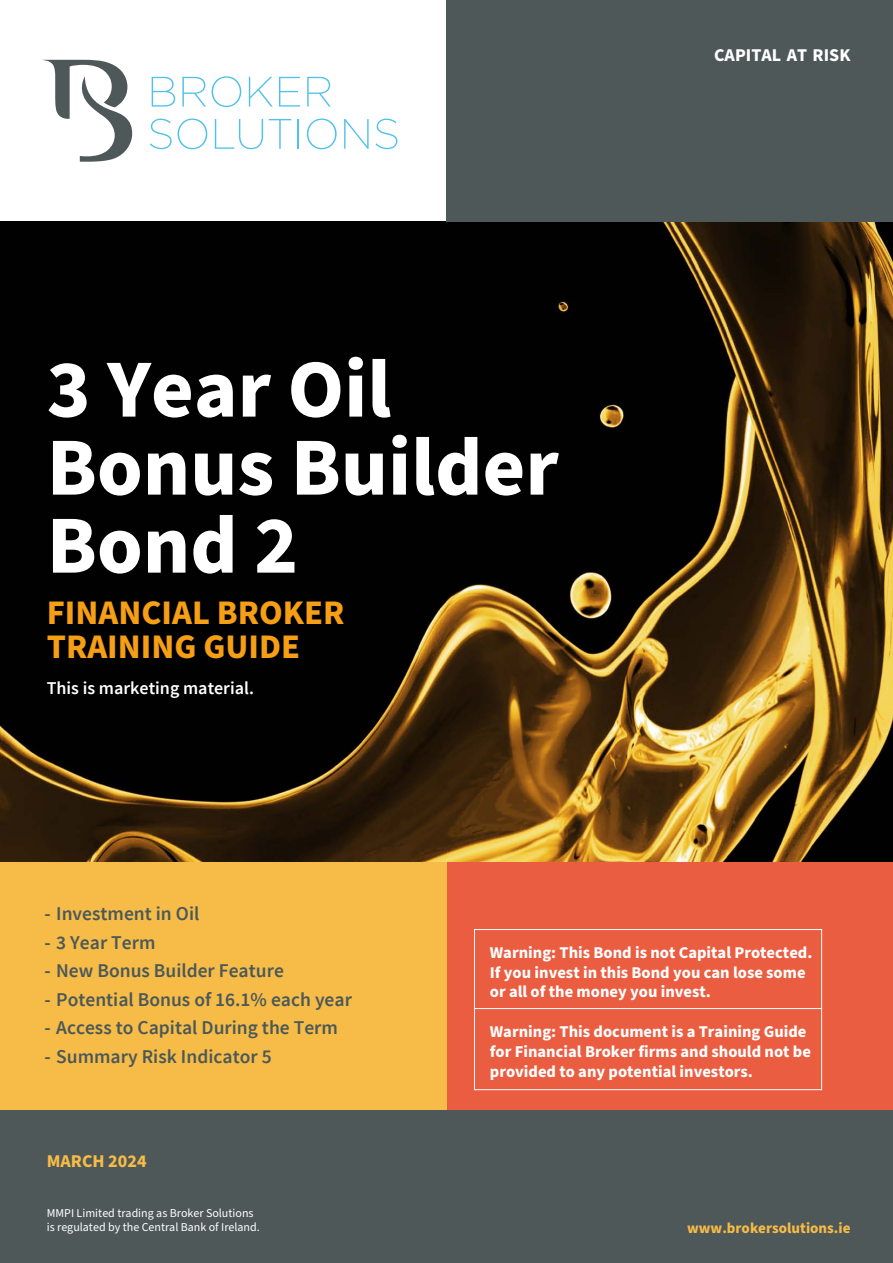
<style>
.page{position:relative;width:893px;height:1263px;background:#fff}
.page>*{position:absolute;margin:0;border:0;box-sizing:border-box;transform-origin:0 0}
.t1{font:700 82.5px/78px "Source Sans Pro";color:#fff}
.t2{font:700 34.5px "Source Sans Pro";color:#f69f14}
.t3{font:600 19.5px "Source Sans Pro";color:#4b5859}
.t4{font:600 18px "Source Sans Pro";color:#fff}
.t5{font:700 18px "Source Sans Pro";color:#fff}
.t6{font:700 18px "Source Sans Pro";color:#f6bc47}
.t7{font:700 16.5px/19.8px "Source Sans Pro";color:#fff}
.t8{font:700 15px "Source Sans Pro";color:#f6bc47}
.t9{font:12px "Source Sans Pro";color:#fff}
</style>
<div class="page">
<img style="left:0;top:221px;width:893px;height:641px">
<div style="left:446px;top:0;width:447px;height:221px;background:#4f5859"></div>
<div style="left:0;top:1110px;width:893px;height:153px;background:#4f5859"></div>
<svg style="left:43px;top:60px;width:89px;height:102px"></svg>
<svg style="left:152px;top:77px;width:23px;height:30px"></svg>
<svg style="left:182px;top:77px;width:24px;height:30px"></svg>
<svg style="left:212px;top:76px;width:29px;height:31px"></svg>
<svg style="left:249px;top:77px;width:24px;height:30px"></svg>
<svg style="left:279px;top:77px;width:21px;height:30px"></svg>
<svg style="left:307px;top:77px;width:24px;height:30px"></svg>
<svg style="left:150px;top:119px;width:22px;height:30px"></svg>
<svg style="left:178px;top:119px;width:29px;height:30px"></svg>
<svg style="left:215px;top:119px;width:48px;height:30px"></svg>
<svg style="left:269px;top:119px;width:22px;height:30px"></svg>
<hr style="left:298px;top:119px;width:1px;height:30px;background:#4fc1ea">
<svg style="left:307px;top:119px;width:30px;height:30px"></svg>
<svg style="left:344px;top:119px;width:25px;height:30px"></svg>
<svg style="left:375px;top:119px;width:22px;height:30px"></svg>
<div style="left:0;top:862px;width:893px;height:248px;background:#eb5d40"></div>
<div style="left:0;top:862px;width:446px;height:248px;background:#f6bc47"></div>
<div style="left:474px;top:929px;width:348px;height:161px;border:1px solid #fff"></div>
<hr style="left:474px;top:1008px;width:347px;height:1px;background:#fff">
<p class="t1" style="left:47px;top:352px;width:513px">3 Year Oil<br>Bonus Builder<br>Bond 2</p>
<p class="t2" style="left:47px;top:589px;width:299px">FINANCIAL BROKER</p>
<p class="t2" style="left:47px;top:623px;width:255px">TRAINING GUIDE</p>
<p class="t4" style="left:47px;top:677px;width:209px">This is marketing material.</p>
<p class="t5" style="left:714px;top:43px;width:138px">CAPITAL AT RISK</p>
<p class="t3" style="left:45px;top:901px;width:156px">- Investment in Oil</p>
<p class="t3" style="left:45px;top:930px;width:112px">- 3 Year Term</p>
<p class="t3" style="left:45px;top:958px;width:241px">- New Bonus Builder Feature</p>
<p class="t3" style="left:45px;top:987px;width:309px">- Potential Bonus of 16.1% each year</p>
<p class="t3" style="left:45px;top:1015px;width:295px">- Access to Capital During the Term</p>
<p class="t3" style="left:45px;top:1044px;width:229px">- Summary Risk Indicator 5</p>
<p class="t6" style="left:47px;top:1149px;width:101px">MARCH 2024</p>
<p class="t7" style="left:490px;top:943px;width:324px">Warning: This Bond is not Capital Protected.</p>
<p class="t7" style="left:490px;top:962px;width:317px">If you invest in this Bond you can lose some</p>
<p class="t7" style="left:490px;top:982px;width:223px">or all of the money you invest.</p>
<p class="t7" style="left:490px;top:1022px;width:323px">Warning: This document is a Training Guide for Financial Broker firms and should not be provided to any potential investors.</p>
<p class="t9" style="left:47px;top:1205px;width:208px">MMPI Limited trading as Broker Solutions</p>
<p class="t9" style="left:47px;top:1219px;width:215px">is regulated by the Central Bank of Ireland.</p>
<p class="t8" style="left:687px;top:1217px;width:165px">www.brokersolutions.ie</p>
</div>
